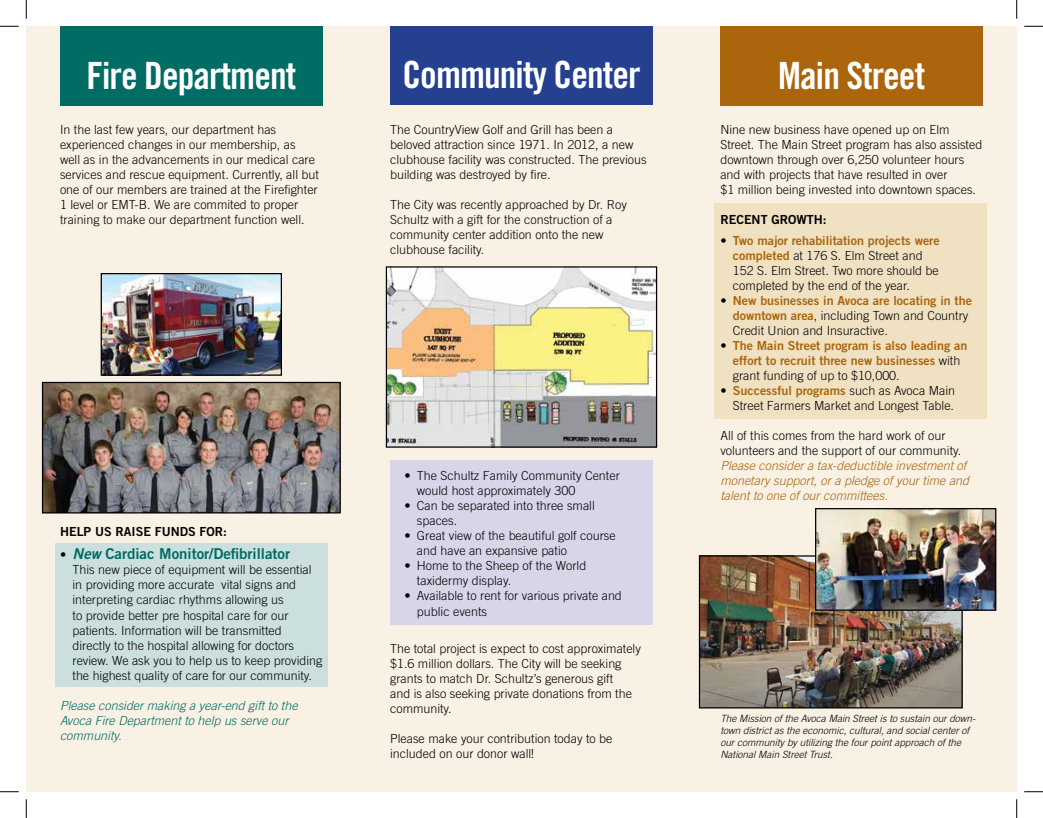
<style>
.page{position:relative;width:1043px;height:818px;background:#fff}
.page>*{position:absolute;margin:0;border:0;box-sizing:border-box;transform-origin:0 0}
.t1{font:37.5px "Trade Gothic Bold Cond Twenty";letter-spacing:-.025em;color:#fff}
.t2{font:15px "Trade Gothic Bold Two";color:#006c64}
.t3{font:300 12.5px/15px "Trade Gothic";color:#000}
.t4{font:12.5px/15px "Trade Gothic Bold Two";color:#ab650d;text-align:center}
.t5{font:italic 300 12.5px/15px "Trade Gothic";color:#ab650d}
.t6{font:italic 300 12.5px/15px "Trade Gothic";color:#006c64}
.t7{font:12.5px "Trade Gothic Bold Two";color:#000}
.t8{font:italic 300 10px/12px "Trade Gothic";color:#000}
.s1{font-family:"Trade Gothic";font-weight:300;color:#000}
.s2{font-family:"Trade Gothic Bold Two";font-weight:400;color:#ab650d}
.s3{font-family:"Trade Gothic";font-weight:300;font-size:12.5px;color:#000}
.s4{font-style:italic}
</style>
<div class="page">
<div style="left:26px;top:26px;width:990px;height:765px;background:#f8f1e4"></div>
<div style="left:390px;top:460px;width:263px;height:165px;background:#d6d6e8"></div>
<div style="left:714px;top:204px;width:272px;height:215px;background:#f0e1c2"></div>
<div style="left:55px;top:542px;width:272px;height:144px;background:#cbe0de"></div>
<div style="left:60px;top:26px;width:263px;height:79px;background:#006c64"></div>
<div style="left:390px;top:26px;width:263px;height:79px;background:#25408f"></div>
<div style="left:720px;top:26px;width:263px;height:79px;background:#ab650d"></div>
<img style="left:44px;top:384px;width:295px;height:127px">
<div style="left:42px;top:382px;width:299px;height:131px;border:1px solid #000"></div>
<img style="left:103px;top:275px;width:177px;height:98px">
<div style="left:101px;top:273px;width:181px;height:102px;border:1px solid #000"></div>
<img style="left:388px;top:268px;width:267px;height:177px">
<div style="left:386px;top:266px;width:271px;height:181px;border:1px solid #000"></div>
<img style="left:701px;top:557px;width:259px;height:149px">
<div style="left:699px;top:555px;width:263px;height:153px;border:1px solid #000"></div>
<img style="left:817px;top:510px;width:177px;height:98px">
<div style="left:815px;top:508px;width:181px;height:102px;border:1px solid #000"></div>
<svg style="left:0;top:25px;width:19px;height:2px"></svg>
<svg style="left:1024px;top:25px;width:18px;height:2px"></svg>
<svg style="left:0;top:791px;width:19px;height:1px"></svg>
<svg style="left:1024px;top:791px;width:18px;height:1px"></svg>
<svg style="left:25px;top:0;width:2px;height:19px"></svg>
<svg style="left:25px;top:799px;width:2px;height:19px"></svg>
<svg style="left:1016px;top:0;width:1px;height:19px"></svg>
<svg style="left:1016px;top:799px;width:1px;height:19px"></svg>
<h1 class="t1" style="left:86px;top:53px;width:211px">Fire Department</h1>
<h1 class="t1" style="left:402px;top:52px;width:239px">Community Center</h1>
<h1 class="t1" style="left:778px;top:53px;width:148px">Main Street</h1>
<p class="t3" style="left:60px;top:122px;width:260px">In the last few years, our department has experienced changes in our membership, as<br>well as in the advancements in our medical care services and rescue equipment. Currently, all but one of our members are trained at the Firefighter 1 level or EMT-B. We are commited to proper training to make our department function well.</p>
<p class="t3" style="left:390px;top:122px;width:258px">The CountryView Golf and Grill has been a beloved attraction since 1971. In 2012, a new clubhouse facility was constructed. The previous building was destroyed by fire.</p>
<p class="t3" style="left:390px;top:197px;width:238px">The City was recently approached by Dr. Roy Schultz with a gift for the construction of a community center addition onto the new clubhouse facility.</p>
<p class="t3" style="left:720px;top:122px;width:263px">Nine new business have opened up on Elm Street. The Main Street program has also assisted downtown through over 6,250 volunteer hours and with projects that have resulted in over<br>$1 million being invested into downtown spaces.</p>
<p class="t7" style="left:720px;top:212px;width:108px">RECENT GROWTH:</p>
<p class="t4" style="left:720px;top:233px;width:221px"><span class="s1">•</span> Two major rehabilitation projects were</p>
<p class="t3" style="left:733px;top:248px;width:207px"><span class="s2">completed</span> at 176 S. Elm Street and<br>152 S. Elm Street. Two more should be completed by the end of the year.</p>
<p class="t4" style="left:720px;top:293px;width:253px"><span class="s1">•</span> New businesses in Avoca are locating in the</p>
<p class="t3" style="left:733px;top:308px;width:237px"><span class="s2">downtown area</span>, including Town and Country<br>Credit Union and Insuractive.</p>
<p class="t4" style="left:720px;top:338px;width:248px"><span class="s1">•</span> The Main Street program is also leading an effort to recruit three new businesses <span class="s1">with</span></p>
<p class="t3" style="left:733px;top:368px;width:168px">grant funding of up to $10,000.</p>
<p class="t4" style="left:720px;top:383px;width:236px"><span class="s1">•</span> Successful programs <span class="s1">such as Avoca Main</span></p>
<p class="t3" style="left:733px;top:398px;width:223px">Street Farmers Market and Longest Table.</p>
<p class="t3" style="left:720px;top:428px;width:242px">All of this comes from the hard work of our volunteers and the support of our community.</p>
<p class="t5" style="left:720px;top:458px;width:250px">Please consider a tax-deductible investment of monetary support, or a pledge of your time and talent to one of our committees.</p>
<p class="t3" style="left:417px;top:468px;width:204px;text-indent:-12px">• The Schultz Family Community Center would host approximately 300</p>
<p class="t3" style="left:417px;top:498px;width:179px;text-indent:-12px">• Can be separated into three small spaces.</p>
<p class="t3" style="left:417px;top:528px;width:200px;text-indent:-12px">• Great view of the beautiful golf course and have an expansive patio</p>
<p class="t3" style="left:417px;top:558px;width:171px;text-indent:-12px">• Home to the Sheep of the World taxidermy display.</p>
<p class="t3" style="left:417px;top:588px;width:206px;text-indent:-12px">• Available to rent for various private and public events</p>
<p class="t3" style="left:390px;top:640px;width:252px">The total project is expect to cost approximately $1.6 million dollars. The City will be seeking grants to match Dr. Schultz’s generous gift<br>and is also seeking private donations from the community.</p>
<p class="t3" style="left:390px;top:730px;width:224px">Please make your contribution today to be included on our donor wall!</p>
<p class="t7" style="left:60px;top:523px;width:168px">HELP US RAISE FUNDS FOR:</p>
<p class="t2" style="left:60px;top:544px;width:231px"><span class="s3">•</span> <span class="s4">New</span> Cardiac Monitor/Defibrillator</p>
<p class="t3" style="left:72px;top:562px;width:251px">This new piece of equipment will be essential in providing more accurate vital signs and interpreting cardiac rhythms allowing us<br>to provide better pre hospital care for our patients. Information will be transmitted directly to the hospital allowing for doctors review. We ask you to help us to keep providing the highest quality of care for our community.</p>
<p class="t6" style="left:60px;top:697px;width:239px">Please consider making a year-end gift to the<br>Avoca Fire Department to help us serve our community.</p>
<p class="t8" style="left:720px;top:712px;width:257px">The Mission of the Avoca Main Street is to sustain our down&shy;town district as the economic, cultural, and social center of our community by utilizing the four point approach of the National Main Street Trust.</p>
</div>
